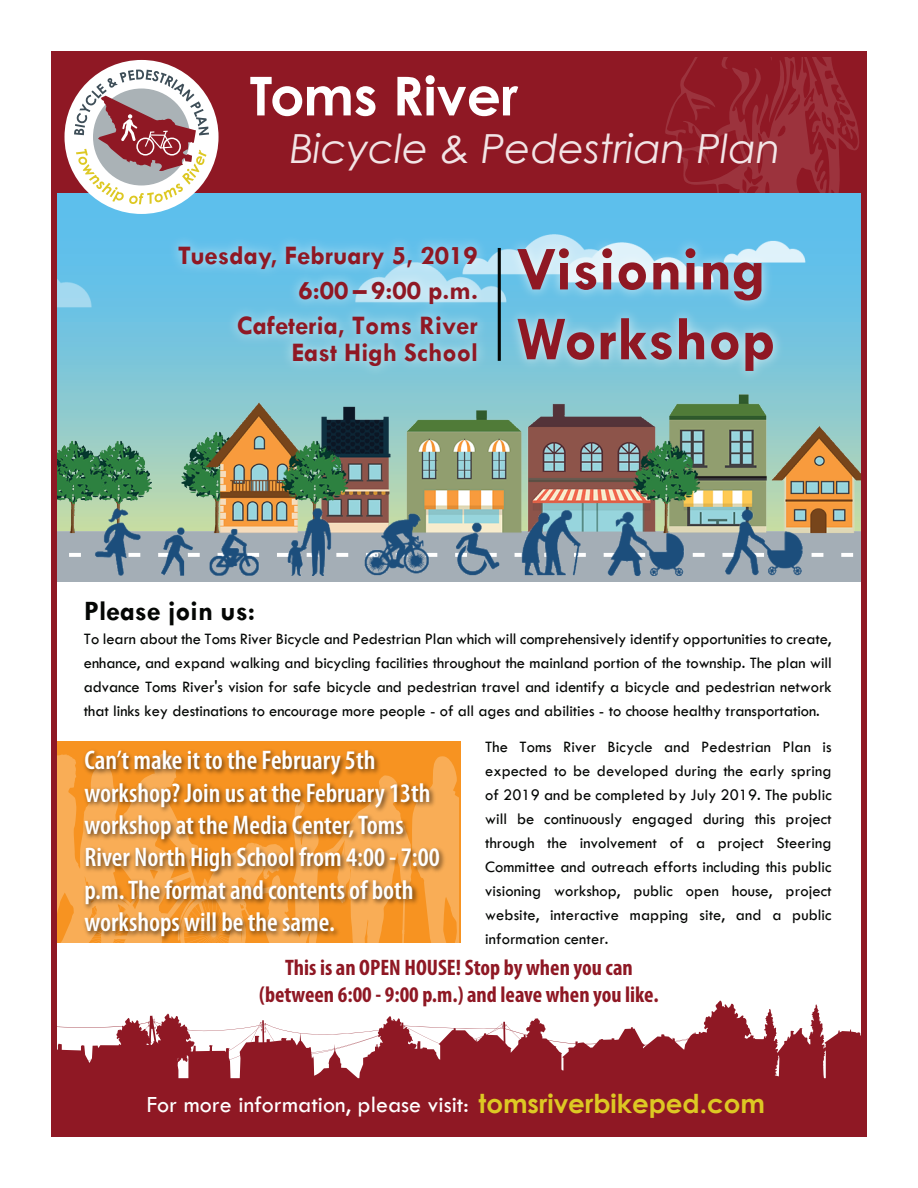
<style>
.page{position:relative;width:918px;height:1188px;background:#fff}
.page>*{position:absolute;margin:0;border:0;box-sizing:border-box;transform-origin:0 0}
.t1{font:700 63px/69.9px "Tw Cen";color:#8f1824}
.t2{font:700 53.7px "Century Gothic";color:#fff}
.t3{font:italic 40.2px "Century Gothic";color:#fff}
.t4{font:700 28.35px "Tw Cen";color:#040604}
.t5{font:600 condensed 27px/32.4px "Myriad Pro";color:#fff}
.t6{font:700 27px/35.1px "Tw Cen";color:#8f1824;text-align:right}
.t7{font:700 26.1px "Century Gothic";color:#ddc823}
.t8{font:24px "Tw Cen";color:#fff}
.t9{font:700 condensed 22.5px/26.4px "Myriad Pro";color:#8f1824;text-align:center}
.t10{font:16.5px/24px "Tw Cen";color:#040604;text-align:justify}
.s1{font-weight:700;color:#f79321}
</style>
<div class="page">
<div style="left:54px;top:55px;width:813px;height:138px;background:#8f1824"></div>
<svg style="left:665px;top:58px;width:194px;height:131px"></svg>
<img style="left:58px;top:189px;width:802px;height:393px">
<img style="left:500px;top:221px;width:282px;height:70px">
<img style="left:500px;top:291px;width:291px;height:99px">
<img style="left:162px;top:226px;width:332px;height:61px">
<img style="left:282px;top:261px;width:212px;height:35px">
<img style="left:221px;top:296px;width:273px;height:87px">
<hr style="left:498px;top:248px;width:3px;height:113px;background:#040604">
<svg style="left:58px;top:752px;width:22px;height:190px;background:#f8a547"></svg>
<svg style="left:58px;top:1016px;width:802px;height:114px;fill:#8f1824"></svg>
<svg style="left:808px;top:1004px;width:18px;height:80px"></svg>
<svg style="left:518px;top:1018px;width:28px;height:72px;background:#9f3a44"></svg>
<svg style="left:116px;top:1014px;width:79px;height:75px"></svg>
<svg style="left:703px;top:1001px;width:77px;height:91px"></svg>
<div style="left:51px;top:51px;width:816px;height:1086px;border:6px solid #8f1824"></div>
<div style="left:472px;top:1092px;width:313px;height:23px;background:#8f1824"></div>
<div style="left:65px;top:60px;width:154px;height:154px;background:#fff;border-radius:50%"></div>
<svg style="left:74px;top:70px;width:135px;height:134px"></svg>
<img style="left:87px;top:506px;width:749px;height:69px">
<img style="left:80px;top:742px;width:380px;height:201px">
<h2 class="t2" style="left:250px;top:55px;width:270px">Toms River</h2>
<h3 class="t3" style="left:290px;top:120px;width:492px">Bicycle &amp; Pedestrian Plan</h3>
<h3 class="t6" style="left:178px;top:237px;width:301px">Tuesday, February 5, 2019<br>6:00 – 9:00 p.m.<br>Cafeteria, Toms River</h3>
<h3 class="t6" style="left:291px;top:334px;width:188px">East High School</h3>
<h1 class="t1" style="left:517px;top:233px;width:260px">Visioning<br>Workshop</h1>
<h3 class="t4" style="left:84px;top:594px;width:173px">Please join us:</h3>
<p class="t10" style="left:84px;top:627px;width:749px">To learn about the Toms River Bicycle and Pedestrian Plan which will comprehensively identify opportunities to create, enhance, and expand walking and bicycling facilities throughout the mainland portion of the township. The plan will advance Toms River's vision for safe bicycle and pedestrian travel and identify a bicycle and pedestrian network that links key destinations to encourage more people - of all ages and abilities - to choose healthy transportation.</p>
<p class="t10" style="left:485px;top:734px;width:348px">The Toms River Bicycle and Pedestrian Plan is expected to be developed during the early spring of 2019 and be completed by July 2019. The public will be continuously engaged during this project through the involvement of a project Steering Committee and outreach efforts including this public visioning workshop, public open house, project website, interactive mapping site, and a public information center.</p>
<h3 class="t9" style="left:259px;top:954px;width:401px">This is an OPEN HOUSE! Stop by when you can (between 6:00 - 9:00 p.m.) and leave when you like.</h3>
<h3 class="t5" style="left:85px;top:744px;width:357px">Can’t make it to the February 5th workshop? Join us at the February 13th workshop at the Media Center, Toms River North High School from 4:00 - 7:00 p.m. The format and contents of both workshops will be the same.</h3>
<h3 class="t7" style="left:479px;top:1084px;width:288px">tomsriverbikeped.com</h3>
<h3 class="t8" style="left:147px;top:1090px;width:626px">For more information, please visit: <span class="s1">www.MetuchenBikeWalk.com</span></h3>
</div>
